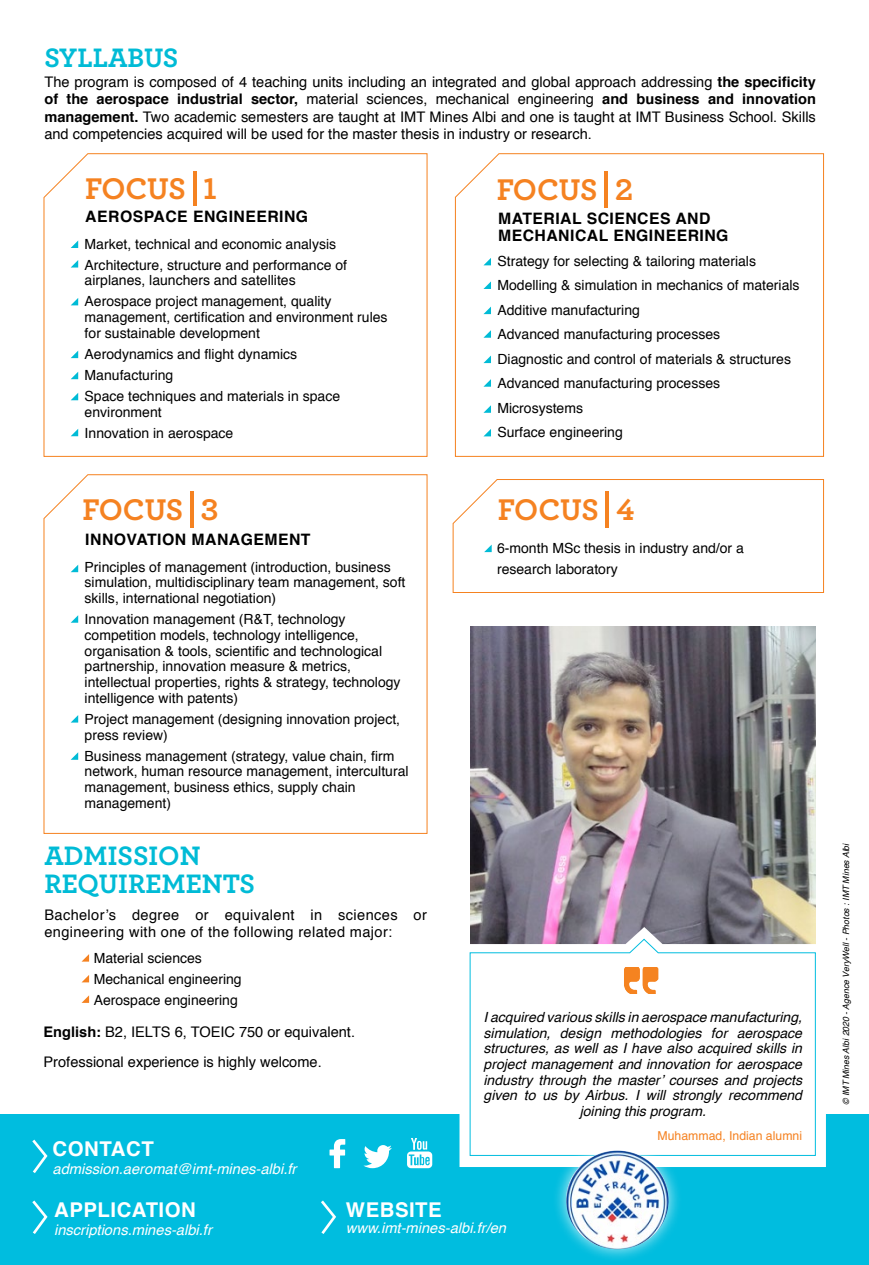
<style>
.page{position:relative;width:869px;height:1265px;background:#fff}
.page>*{position:absolute;margin:0;border:0;box-sizing:border-box;transform-origin:0 0}
.t1{font:700 31.32px "Archer";letter-spacing:-.01em;color:#f58221}
.t2{font:700 28px/28px "Archer";color:#00bbd6}
.t3{font:700 20.3px "Helvetica";letter-spacing:.025em;color:#fff}
.t4{font:700 15.75px/17.5px "Helvetica";letter-spacing:.03em;color:#000}
.t5{font:italic 14.7px "Helvetica";color:#fff}
.t6{font:14.53px/17.5px "Helvetica";color:#000;text-align:justify}
.t7{font:14.53px/17.5px "Helvetica";letter-spacing:.025em;color:#000}
.t8{font:14px/15.8px "Helvetica";color:#000}
.t9{font:italic 14px/15.8px "Helvetica";color:#000;text-align:center}
.t10{font:12.25px "Helvetica";color:#f58221}
.t11{font:italic 8.75px "Helvetica";color:#000}
.s1{font-weight:700}
</style>
<div class="page">
<svg style="left:454px;top:153px;width:370px;height:304px"></svg>
<svg style="left:43px;top:474px;width:384px;height:360px"></svg>
<svg style="left:43px;top:153px;width:384px;height:304px"></svg>
<div style="left:0;top:1115px;width:868px;height:150px;background:#00bddf"></div>
<img style="left:470px;top:626px;width:344px;height:301px">
<svg style="left:459px;top:927px;width:366px;height:240px"></svg>
<svg style="left:469px;top:938px;width:346px;height:218px"></svg>
<svg style="left:623px;top:967px;width:35px;height:27px"></svg>
<svg style="left:32px;top:1139px;width:16px;height:34px"></svg>
<svg style="left:32px;top:1200px;width:16px;height:34px"></svg>
<svg style="left:363px;top:1145px;width:29px;height:23px"></svg>
<svg style="left:329px;top:1139px;width:16px;height:29px"></svg>
<svg style="left:407px;top:1138px;width:25px;height:30px"></svg>
<svg style="left:321px;top:1200px;width:15px;height:34px"></svg>
<svg style="left:81px;top:954px;width:8px;height:8px"></svg>
<svg style="left:82px;top:975px;width:7px;height:7px"></svg>
<svg style="left:81px;top:995px;width:8px;height:8px"></svg>
<svg style="left:71px;top:240px;width:7px;height:8px"></svg>
<svg style="left:71px;top:565px;width:7px;height:7px"></svg>
<svg style="left:71px;top:260px;width:7px;height:8px"></svg>
<svg style="left:71px;top:615px;width:7px;height:8px"></svg>
<svg style="left:483px;top:258px;width:8px;height:7px"></svg>
<svg style="left:483px;top:307px;width:8px;height:7px"></svg>
<svg style="left:483px;top:356px;width:8px;height:7px"></svg>
<svg style="left:483px;top:405px;width:8px;height:8px"></svg>
<svg style="left:483px;top:281px;width:8px;height:8px"></svg>
<svg style="left:483px;top:330px;width:8px;height:8px"></svg>
<svg style="left:483px;top:379px;width:8px;height:8px"></svg>
<svg style="left:483px;top:429px;width:8px;height:7px"></svg>
<svg style="left:71px;top:298px;width:7px;height:7px"></svg>
<svg style="left:71px;top:715px;width:7px;height:8px"></svg>
<svg style="left:71px;top:752px;width:7px;height:8px"></svg>
<svg style="left:71px;top:351px;width:7px;height:7px"></svg>
<svg style="left:71px;top:372px;width:7px;height:7px"></svg>
<svg style="left:71px;top:393px;width:7px;height:7px"></svg>
<svg style="left:71px;top:429px;width:7px;height:7px"></svg>
<hr style="left:604px;top:171px;width:3px;height:36px;background:#f58221">
<hr style="left:193px;top:171px;width:3px;height:35px;background:#f58221">
<hr style="left:190px;top:491px;width:4px;height:36px;background:#f58221">
<div style="left:552px;top:1137px;width:130px;height:126px;background:#fff;opacity:.75"></div>
<img style="left:566px;top:1150px;width:102px;height:99px">
<svg style="left:452px;top:479px;width:372px;height:114px"></svg>
<h2 class="t2" style="left:44px;top:42px;width:135px">SYLLABUS</h2>
<p class="t6" style="left:44px;top:73px;width:772px">The program is composed of 4 teaching units including an integrated and global approach addressing <span class="s1">THE SPECIFICITY OF THE AEROSPACE INDUSTRIAL SECTOR,</span> material sciences, mechanical engineering <span class="s1">AND BUSINESS AND INNOVATION MANAGEMENT.</span> Two academic semesters are taught at IMT Mines Albi and one is taught at IMT Business School. Skills and competencies acquired will be used for the master thesis in industry or research.</p>
<h1 class="t1" style="left:85px;top:163px;width:133px">FOCUS 1</h1>
<p class="t4" style="left:85px;top:208px;width:59px">AEROSPA</p>
<p class="t4" style="left:165px;top:208px;width:90px">CE ENGINEERI</p>
<p class="t4" style="left:284px;top:208px;width:26px">NG</p>
<p class="t8" style="left:85px;top:234px;width:264px;line-height:21px">Market, technical and economic analysis<br>Architecture, structure and performance of</p>
<p class="t8" style="left:85px;top:270px;width:248px;line-height:21px">airplanes, launchers and satellites<br>Aerospace project management, quality</p>
<p class="t8" style="left:85px;top:310px;width:304px">management, certification and environment rules for sustainable development</p>
<p class="t8" style="left:85px;top:344px;width:257px;line-height:21px">Aerodynamics and flight dynamics<br>Manufacturing<br>Space techniques and materials in space</p>
<p class="t8" style="left:85px;top:402px;width:150px;line-height:21px">environment<br>Innovation in aerospace</p>
<h1 class="t1" style="left:82px;top:485px;width:137px">FOCUS 3</h1>
<p class="t4" style="left:85px;top:531px;width:181px">INNOVATION MANAGEME</p>
<p class="t4" style="left:289px;top:531px;width:19px">NT</p>
<p class="t8" style="left:85px;top:559px;width:322px">Principles of management (introduction, business simulation, multidisciplinary team management, soft skills, international negotiation)</p>
<p class="t8" style="left:85px;top:612px;width:317px">Innovation management (R&amp;T, technology competition models, technology intelligence, organisation &amp; tools, scientific and technological partnership, innovation measure &amp; metrics, intellectual properties, rights &amp; strategy, technology intelligence with patents)</p>
<p class="t8" style="left:85px;top:711px;width:317px">Project management (designing innovation project, press review)</p>
<p class="t8" style="left:85px;top:748px;width:325px">Business management (strategy, value chain, firm network, human resource management, intercultural management, business ethics, supply chain management)</p>
<h2 class="t2" style="left:44px;top:839px;width:212px">ADMISSION<br>REQUIREMENTS</h2>
<p class="t7" style="left:44px;top:906px;width:384px">Bachelor’s degree or equivalent in sciences or engineering with one of the following related major:</p>
<p class="t8" style="left:94px;top:948px;width:149px;line-height:21px">Material sciences<br>Mechanical engineering<br>Aerospace engineering</p>
<h1 class="t1" style="left:496px;top:165px;width:138px">FOCUS 2</h1>
<p class="t4" style="left:498px;top:210px;width:212px;text-indent:89px">SCIENCES AND<br>MECHANICAL ENGINEERI</p>
<p class="t4" style="left:498px;top:210px;width:25px">MATERIAL</p>
<p class="t4" style="left:704px;top:227px;width:26px">NG</p>
<p class="t8" style="left:497px;top:249px;width:303px;line-height:24.5px">Strategy for selecting &amp; tailoring materials Modelling &amp; simulation in mechanics of materials Additive manufacturing<br>Advanced manufacturing processes<br>Diagnostic and control of materials &amp; structures Advanced manufacturing processes Microsystems<br>Surface engineering</p>
<h1 class="t1" style="left:497px;top:485px;width:138px">FOCUS 4</h1>
<p class="t8" style="left:497px;top:538px;width:248px;line-height:21px">6-month MSc thesis in industry and/or a research laboratory</p>
<p class="t9" style="left:483px;top:1009px;width:320px">I acquired various skills in aerospace manufacturing, simulation, design methodologies for aerospace structures, as well as I have also acquired skills in project management and innovation for aerospace industry through the master’ courses and projects given to us by Airbus. I will strongly recommend joining this program.</p>
<p class="t10" style="left:657px;top:1126px;width:146px">Muhammad, Indian alumni</p>
<p class="t6" style="left:44px;top:1016px;width:313px;line-height:31px"><span class="s1">ENGLISH:</span> B2, IELTS 6, TOEIC 750 or equivalent.<br>Professional experience is highly welcome.</p>
<h3 class="t3" style="left:53px;top:1133px;width:97px">CONTACT</h3>
<p class="t5" style="left:53px;top:1157px;width:245px">admission.aeromat@imt-mines-albi.fr</p>
<h3 class="t3" style="left:54px;top:1193px;width:28px">APPLI</h3>
<h3 class="t3" style="left:117px;top:1193px;width:81px">CATION</h3>
<p class="t5" style="left:54px;top:1218px;width:159px">inscriptions.mines-albi.fr</p>
<p class="t5" style="left:346px;top:1217px;width:162px">www.imt-mines-albi.fr/en</p>
<h3 class="t3" style="left:346px;top:1193px;width:97px">WEBSITE</h3>
<p class="t11" style="left:838px;top:1105px;width:264px;rotate:-90deg">© IMT Mines Albi 2020 - Agence VeryWell - Photos : IMT Mines Albi</p>
</div>
